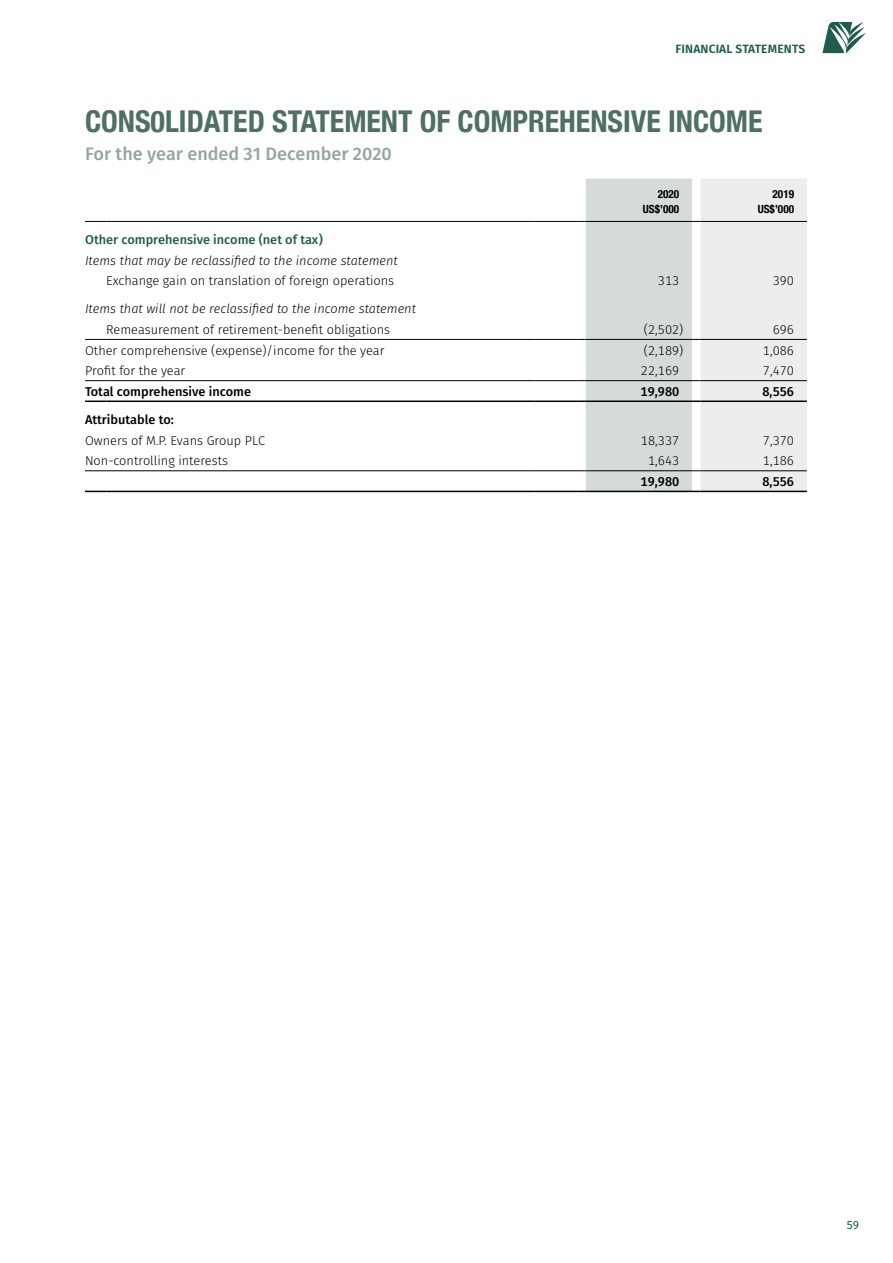
<style>
.page{position:relative;width:893px;height:1263px;background:#fff}
.page>*{position:absolute;margin:0;border:0;box-sizing:border-box;transform-origin:0 0}
.t1{font:700 condensed 30px "Helvetica Neue";color:#4d6f66}
.t2{font:500 18px "Fira Sans";color:#96a4a0}
.t3{font:300 12.75px "Fira Sans";color:#000}
.t4{font:italic 300 12.75px "Fira Sans";color:#000}
.t5{font:500 12.75px "Fira Sans";color:#000}
.t6{font:500 12.75px "Fira Sans";color:#215b4e}
.t7{font:600 12px "Fira Sans";letter-spacing:.01em;color:#215b4e}
.t8{font:12px "Fira Sans";color:#215b4e}
.t9{font:700 condensed 11.25px/15px "Helvetica Neue";color:#000;text-align:right}
</style>
<div class="page">
<svg style="left:822px;top:22px;width:44px;height:31px"></svg>
<svg style="left:85px;top:221px;width:21px;height:1px"></svg>
<hr style="left:106px;top:221px;width:429px;height:1px;background:#000">
<hr style="left:535px;top:221px;width:42px;height:1px;background:#000">
<svg style="left:85px;top:339px;width:21px;height:1px"></svg>
<hr style="left:106px;top:339px;width:429px;height:1px;background:#000">
<hr style="left:535px;top:339px;width:42px;height:1px;background:#000">
<svg style="left:85px;top:491px;width:21px;height:1px"></svg>
<hr style="left:106px;top:491px;width:429px;height:1px;background:#000">
<hr style="left:535px;top:491px;width:42px;height:1px;background:#000">
<svg style="left:85px;top:470px;width:21px;height:1px"></svg>
<hr style="left:106px;top:470px;width:429px;height:1px;background:#000">
<hr style="left:535px;top:470px;width:42px;height:1px;background:#000">
<hr style="left:85px;top:400px;width:21px;height:2px;background:#000">
<hr style="left:106px;top:400px;width:429px;height:2px;background:#000">
<hr style="left:535px;top:400px;width:42px;height:2px;background:#000">
<svg style="left:85px;top:380px;width:21px;height:1px"></svg>
<hr style="left:106px;top:380px;width:429px;height:1px;background:#000">
<hr style="left:535px;top:380px;width:42px;height:1px;background:#000">
<svg style="left:577px;top:179px;width:230px;height:313px;background:#dee1e0"></svg>
<hr style="left:701px;top:380px;width:106px;height:1px;background:#000">
<p class="t7" style="left:676px;top:40px;width:131px">FINANCIAL STATEMENTS</p>
<h1 class="t1" style="left:85px;top:96px;width:679px">CONS0LIDATED STATEMENT OF COMPREHENSIVE INCOME</h1>
<h2 class="t2" style="left:85px;top:141px;width:308px">For the year ended 31 December 2020</h2>
<p class="t9" style="left:643px;top:186px;width:38px">2020<br>US$’000</p>
<p class="t9" style="left:758px;top:186px;width:38px">2019<br>US$’000</p>
<p class="t6" style="left:85px;top:230px;width:239px">Other comprehensive income (net of tax)</p>
<p class="t4" style="left:85px;top:251px;width:314px">Items that may be reclassified to the income statement</p>
<p class="t3" style="left:106px;top:272px;width:289px">Exchange gain on translation of foreign operations</p>
<p class="t3" style="left:658px;top:272px;width:23px">313</p>
<p class="t3" style="left:773px;top:272px;width:23px">390</p>
<p class="t4" style="left:85px;top:300px;width:332px">Items that will not be reclassified to the income statement</p>
<p class="t3" style="left:106px;top:320px;width:285px">Remeasurement of retirement-benefit obligations</p>
<p class="t3" style="left:644px;top:320px;width:41px">(2,502)</p>
<p class="t3" style="left:773px;top:320px;width:23px">696</p>
<p class="t3" style="left:85px;top:341px;width:301px">Other comprehensive (expense)/income for the year</p>
<p class="t3" style="left:644px;top:341px;width:41px">(2,189)</p>
<p class="t3" style="left:763px;top:341px;width:33px">1,086</p>
<p class="t3" style="left:85px;top:362px;width:102px">Profit for the year</p>
<p class="t3" style="left:641px;top:362px;width:40px">22,169</p>
<p class="t3" style="left:763px;top:362px;width:33px">7,470</p>
<p class="t5" style="left:85px;top:382px;width:167px">Total comprehensive income</p>
<p class="t5" style="left:640px;top:382px;width:40px">19,980</p>
<p class="t5" style="left:762px;top:382px;width:33px">8,556</p>
<p class="t5" style="left:85px;top:410px;width:90px">Attributable to:</p>
<p class="t3" style="left:85px;top:431px;width:182px">Owners of M.P. Evans Group PLC</p>
<p class="t3" style="left:641px;top:431px;width:40px">18,337</p>
<p class="t3" style="left:763px;top:431px;width:33px">7,370</p>
<p class="t3" style="left:85px;top:452px;width:144px">Non-controlling interests</p>
<p class="t3" style="left:648px;top:452px;width:33px">1,643</p>
<p class="t3" style="left:763px;top:452px;width:33px">1,186</p>
<p class="t5" style="left:640px;top:472px;width:40px">19,980</p>
<p class="t5" style="left:762px;top:472px;width:33px">8,556</p>
<p class="t8" style="left:847px;top:1217px;width:14px">59</p>
</div>
